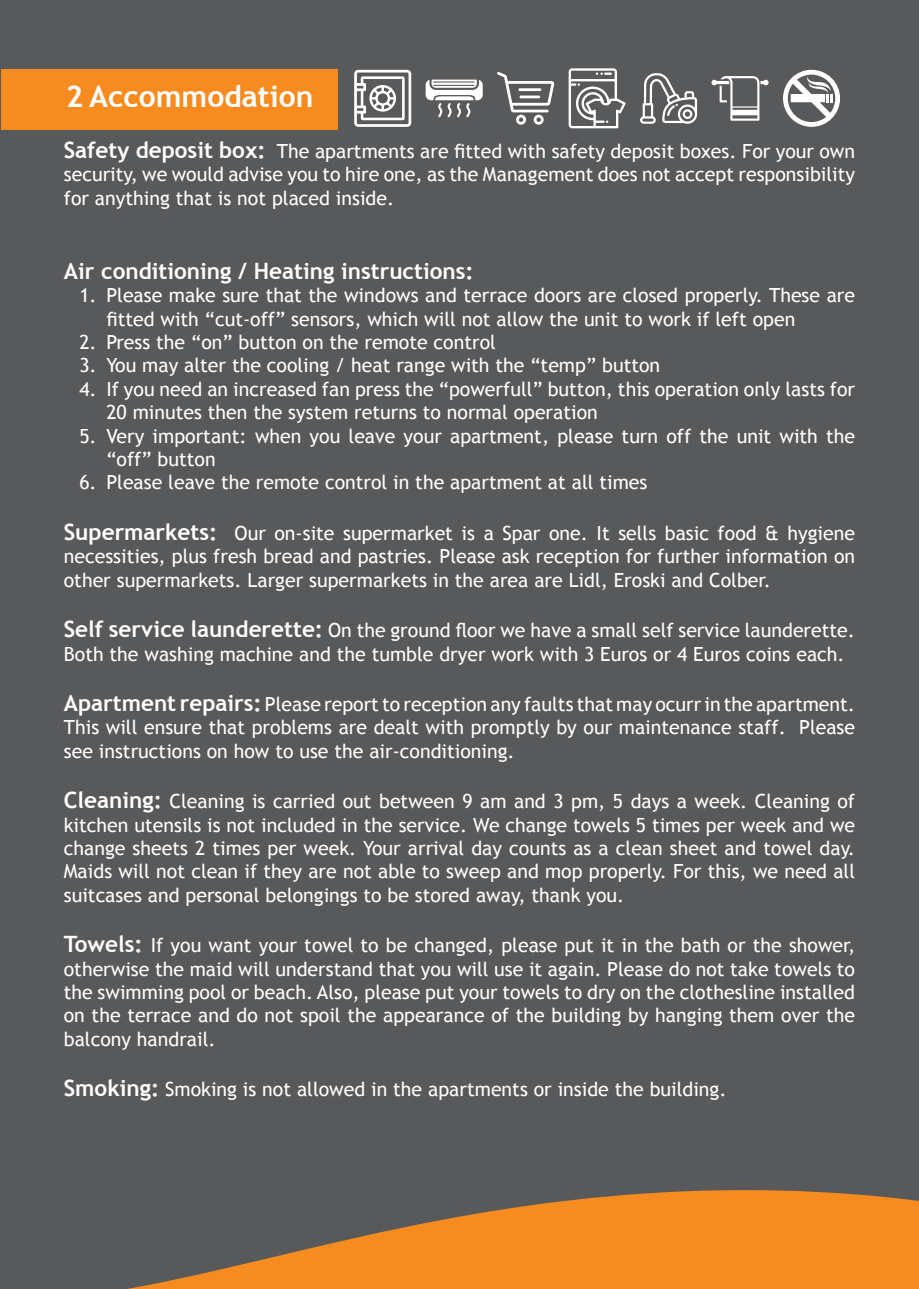
<style>
.page{position:relative;width:919px;height:1289px;background:#fff}
.page>*{position:absolute;margin:0;border:0;box-sizing:border-box;transform-origin:0 0}
.t1{font:700 30px "Trebuchet MS";color:#fff}
.t2{font:700 22.5px "Trebuchet MS";color:#fff}
.t3{font:19.5px/23.4px "Trebuchet MS";color:#fff;text-align:justify}
.s1{font-weight:700;font-size:22.5px}
</style>
<div class="page">
<div style="left:0;top:0;width:918px;height:1288px;background:#58595b"></div>
<svg style="left:133px;top:1190px;width:785px;height:98px;fill:#f68b1f"></svg>
<div style="left:1px;top:69px;width:336px;height:61px;background:#f68b1f"></div>
<svg style="left:354px;top:70px;width:57px;height:57px"></svg>
<svg style="left:425px;top:80px;width:57px;height:37px"></svg>
<svg style="left:497px;top:72px;width:57px;height:53px"></svg>
<svg style="left:568px;top:68px;width:57px;height:60px"></svg>
<svg style="left:640px;top:73px;width:57px;height:51px"></svg>
<svg style="left:711px;top:76px;width:57px;height:45px"></svg>
<svg style="left:783px;top:70px;width:57px;height:57px"></svg>
<h1 class="t1" style="left:66px;top:78px;width:249px">2 Accommodation</h1>
<p class="t3" style="left:64px;top:140px;width:792px"><span class="s1">Safety deposit box:</span> The apartments are fitted with safety deposit boxes. For your own security, we would advise you to hire one, as the Management does not accept responsibility for anything that is not placed inside.</p>
<p class="t2" style="left:64px;top:257px;width:411px">Air conditioning / Heating instructions:</p>
<p class="t3" style="left:106px;top:284px;width:750px;text-indent:-27px">1. Please make sure that the windows and terrace doors are closed properly. These are fitted with “cut-off” sensors, which will not allow the unit to work if left open</p>
<p class="t3" style="left:79px;top:330px;width:418px">2. Press the “on” button on the remote control</p>
<p class="t3" style="left:79px;top:354px;width:582px">3. You may alter the cooling / heat range with the “temp” button</p>
<p class="t3" style="left:106px;top:377px;width:750px;text-indent:-27px">4. If you need an increased fan press the “powerfull” button, this operation only lasts for<br>20 minutes then the system returns to normal operation</p>
<p class="t3" style="left:106px;top:424px;width:750px;text-indent:-27px">5. Very important: when you leave your apartment, please turn off the unit with the “off” button</p>
<p class="t3" style="left:79px;top:471px;width:569px">6. Please leave the remote control in the apartment at all times</p>
<p class="t3" style="left:64px;top:521px;width:792px"><span class="s1">Supermarkets:</span> Our on-site supermarket is a Spar one. It sells basic food &amp; hygiene necessities, plus fresh bread and pastries. Please ask reception for further information on other supermarkets. Larger supermarkets in the area are Lidl, Eroski and Colber.</p>
<p class="t3" style="left:64px;top:618px;width:792px"><span class="s1">Self service launderette:</span> On the ground floor we have a small self service launderette.<br>Both the washing machine and the tumble dryer work with 3 Euros or 4 Euros coins each.</p>
<p class="t3" style="left:64px;top:692px;width:792px"><span class="s1">Apartment repairs:</span> Please report to reception any faults that may ocurr in the apartment.<br>This will ensure that problems are dealt with promptly by our maintenance staff. Please see instructions on how to use the air-conditioning.</p>
<p class="t3" style="left:64px;top:789px;width:792px"><span class="s1">Cleaning:</span> Cleaning is carried out between 9 am and 3 pm, 5 days a week. Cleaning of kitchen utensils is not included in the service. We change towels 5 times per week and we change sheets 2 times per week. Your arrival day counts as a clean sheet and towel day.<br>Maids will not clean if they are not able to sweep and mop properly. For this, we need all suitcases and personal belongings to be stored away, thank you.</p>
<p class="t3" style="left:64px;top:933px;width:792px"><span class="s1">Towels:</span> If you want your towel to be changed, please put it in the bath or the shower, otherwise the maid will understand that you will use it again. Please do not take towels to the swimming pool or beach. Also, please put your towels to dry on the clothesline installed on the terrace and do not spoil the appearance of the building by hanging them over the balcony handrail.</p>
<p class="t3" style="left:64px;top:1077px;width:664px"><span class="s1">Smoking:</span> Smoking is not allowed in the apartments or inside the building.</p>
</div>
